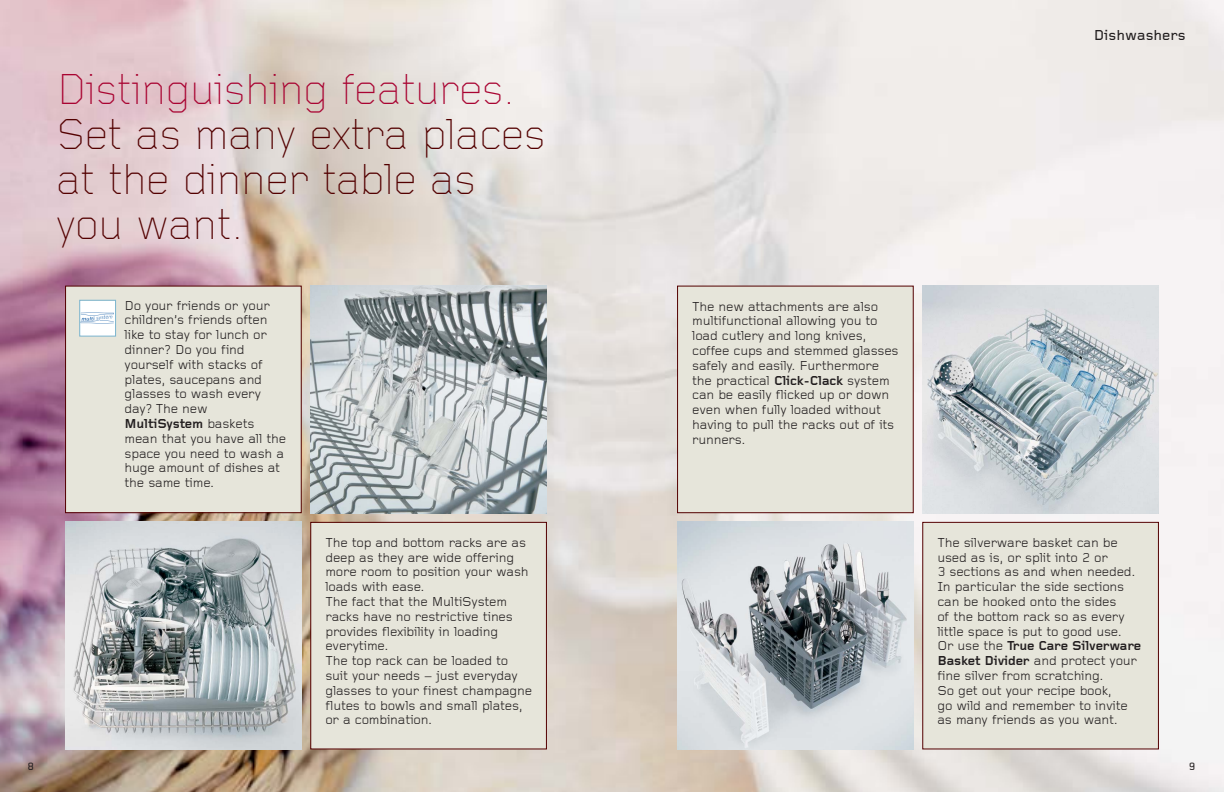
<style>
.page{position:relative;width:1224px;height:792px;background:#fff}
.page>*{position:absolute;margin:0;border:0;box-sizing:border-box;transform-origin:0 0}
.t1{font:300 45px/45px "Foundry Gridnik";color:#530000}
.t2{font:300 45px "Foundry Gridnik";color:#a90432}
.t3{font:500 15px "Foundry Gridnik";color:#231f20}
.t4{font:13.5px/14.8px "Foundry Gridnik";letter-spacing:-.02em;color:#231f20}
.t5{font:500 11px "Foundry Gridnik";color:#231f20}
.s1{font-weight:700}
</style>
<div class="page">
<img style="left:0;top:0;width:1224px;height:792px">
<div style="left:678px;top:287px;width:235px;height:225px;background:#e6e5da"></div>
<div style="left:677px;top:286px;width:237px;height:227px;border:1px solid #530000"></div>
<img style="left:677px;top:522px;width:237px;height:227px">
<img style="left:922px;top:286px;width:237px;height:227px">
<div style="left:923px;top:523px;width:235px;height:225px;background:#e6e5da"></div>
<div style="left:922px;top:522px;width:237px;height:227px;border:1px solid #530000"></div>
<div style="left:66px;top:287px;width:235px;height:225px;background:#e6e5da"></div>
<div style="left:65px;top:286px;width:237px;height:227px;border:1px solid #530000"></div>
<div style="left:80px;top:301px;width:35px;height:35px;background:#fff"></div>
<svg style="left:81px;top:312px;width:33px;height:12px"></svg>
<div style="left:79px;top:300px;width:37px;height:37px;border:1px solid #7bb5cf"></div>
<img style="left:65px;top:522px;width:237px;height:227px">
<img style="left:310px;top:286px;width:237px;height:227px">
<div style="left:311px;top:523px;width:235px;height:225px;background:#e6e5da"></div>
<div style="left:310px;top:522px;width:237px;height:227px;border:1px solid #530000"></div>
<h1 class="t2" style="left:57px;top:74px;width:460px">Distinguishing features.</h1>
<h1 class="t1" style="left:57px;top:116px;width:490px">Set as many extra places at the dinner table as you want.</h1>
<p class="t4" style="left:125px;top:299px;width:163px">Do your friends or your children’s friends often like to stay for lunch or dinner? Do you find yourself with stacks of plates, saucepans and glasses to wash every day? The new<br><span class="s1">MultiSystem</span> baskets mean that you have all the space you need to wash a huge amount of dishes at the same time.</p>
<p class="t4" style="left:325px;top:537px;width:208px">The top and bottom racks are as deep as they are wide offering more room to position your wash loads with ease.<br>The fact that the MultiSystem racks have no restrictive tines provides flexibility in loading everytime.<br>The top rack can be loaded to suit your needs – just everyday glasses to your finest champagne flutes to bowls and small plates, or a combination.</p>
<p class="t3" style="left:1094px;top:30px;width:94px">Dishwashers</p>
<p class="t4" style="left:692px;top:300px;width:208px">The new attachments are also multifunctional allowing you to load cutlery and long knives, coffee cups and stemmed glasses safely and easily. Furthermore the practical <span class="s1">Click-Clack</span> system can be easily flicked up or down even when fully loaded without having to pull the racks out of its runners.</p>
<p class="t4" style="left:937px;top:537px;width:205px">The silverware basket can be used as is, or split into 2 or<br>3 sections as and when needed.<br>In particular the side sections can be hooked onto the sides<br>of the bottom rack so as every little space is put to good use.<br>Or use the <span class="s1">True Care Silverware<br>Basket Divider</span> and protect your fine silver from scratching.<br>So get out your recipe book,<br>go wild and remember to invite as many friends as you want.</p>
<p class="t5" style="left:27px;top:762px;width:8px">8</p>
<p class="t5" style="left:1189px;top:762px;width:8px">9</p>
</div>
